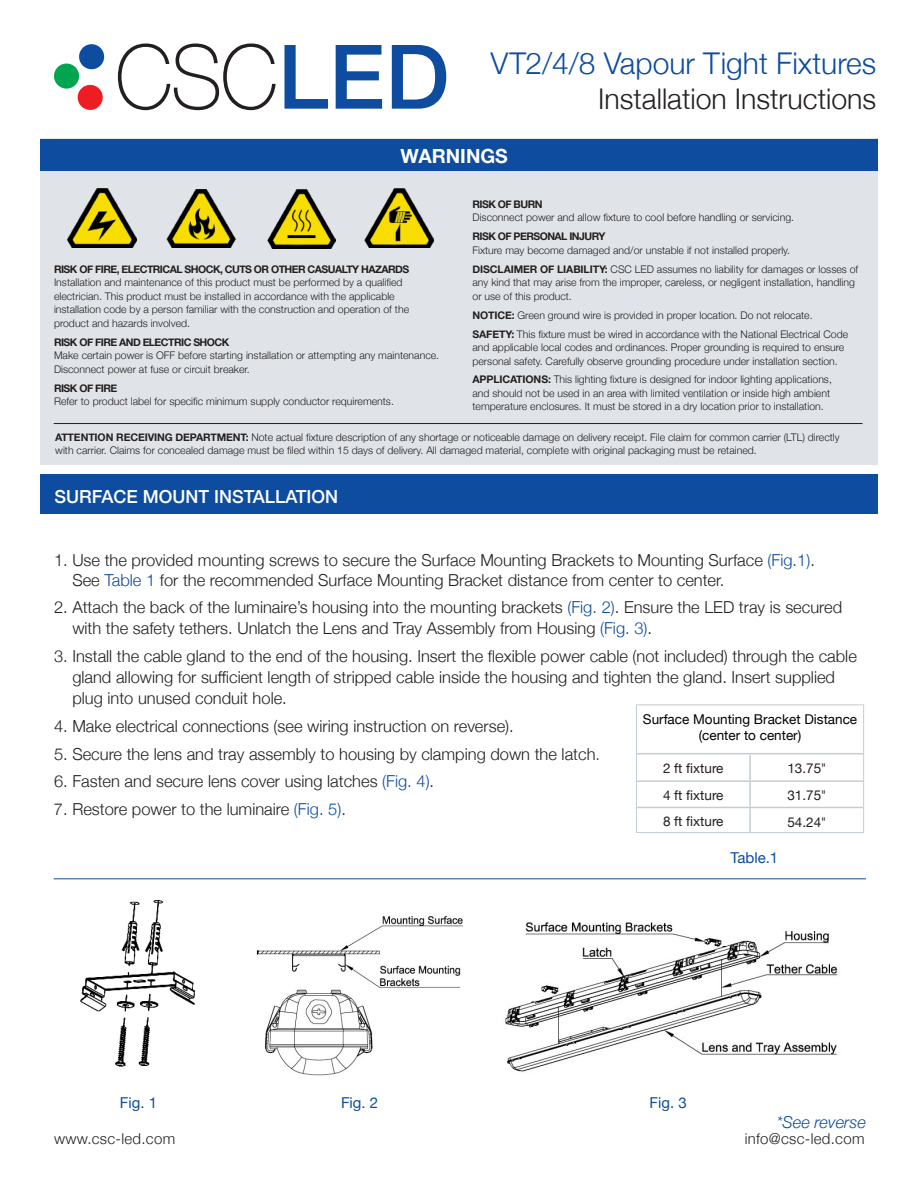
<style>
.page{position:relative;width:918px;height:1188px;background:#fff}
.page>*{position:absolute;margin:0;border:0;box-sizing:border-box;transform-origin:0 0}
.t1{font:300 30px "Helvetica Neue";color:#0d4c9f}
.t2{font:300 28.5px "Helvetica Neue";color:#231f20}
.t3{font:700 19.5px "Helvetica Neue";color:#fff}
.t4{font:500 18px "Helvetica Neue";color:#fff}
.t5{font:300 16.5px/21px "Helvetica Neue";color:#231f20}
.t6{font:italic 300 16.5px "Helvetica Neue";color:#0d4d9d}
.t7{font:300 15px "Helvetica Neue";letter-spacing:.02em;color:#231f20}
.t8{font:15px "Helvetica Neue";color:#0d4d9d}
.t9{font:13.5px "Helvetica Neue";color:#231f20}
.t10{font:13.5px/16.2px "Helvetica Neue";color:#000;text-align:center}
.t11{font:300 10.5px/13.5px "Helvetica Neue";color:#231f20}
.t12{font:700 10.5px "Helvetica Neue";letter-spacing:-.05em;color:#231f20}
.s1{font-weight:700}
.s2{color:#0d4c9f}
.s3{color:#0d4d9d}
.s4{font-weight:300}
</style>
<div class="page">
<svg style="left:118px;top:44px;width:158px;height:66px"></svg>
<svg style="left:285px;top:45px;width:43px;height:64px"></svg>
<svg style="left:336px;top:45px;width:46px;height:64px"></svg>
<svg style="left:392px;top:45px;width:54px;height:64px"></svg>
<div style="left:54px;top:64px;width:25px;height:25px;background:#00a54f;border-radius:50%"></div>
<div style="left:78px;top:85px;width:25px;height:25px;background:#ee1d23;border-radius:50%"></div>
<div style="left:79px;top:44px;width:25px;height:25px;background:#0d4c9f;border-radius:50%"></div>
<div style="left:40px;top:139px;width:838px;height:326px;background:#e0e4e8"></div>
<div style="left:40px;top:139px;width:838px;height:32px;background:#0d4c9f"></div>
<img style="left:66px;top:189px;width:70px;height:59px">
<img style="left:364px;top:188px;width:70px;height:60px">
<img style="left:166px;top:189px;width:70px;height:59px">
<img style="left:267px;top:189px;width:69px;height:60px">
<div style="left:40px;top:474px;width:838px;height:40px;background:#0d4c9f"></div>
<hr style="left:54px;top:423px;width:809px;height:1px;background:#231f20">
<img style="left:80px;top:900px;width:116px;height:167px">
<img style="left:256px;top:916px;width:207px;height:160px">
<img style="left:505px;top:922px;width:333px;height:150px">
<hr style="left:636px;top:705px;width:114px;height:1px;background:#c4cdd3">
<hr style="left:636px;top:705px;width:1px;height:49px;background:#c4cdd3">
<hr style="left:750px;top:705px;width:114px;height:1px;background:#c4cdd3">
<hr style="left:863px;top:705px;width:1px;height:49px;background:#c4cdd3">
<svg style="left:636px;top:754px;width:1px;height:78px"></svg>
<svg style="left:863px;top:754px;width:1px;height:78px"></svg>
<hr style="left:636px;top:832px;width:114px;height:1px;background:#c4cdd3">
<hr style="left:750px;top:832px;width:114px;height:1px;background:#c4cdd3">
<hr style="left:637px;top:753px;width:113px;height:1px;background:#c4cdd3">
<hr style="left:750px;top:753px;width:113px;height:1px;background:#c4cdd3">
<hr style="left:749px;top:754px;width:2px;height:26px;background:#c4cdd3">
<hr style="left:637px;top:780px;width:113px;height:2px;background:#c4cdd3">
<hr style="left:750px;top:780px;width:113px;height:2px;background:#c4cdd3">
<hr style="left:749px;top:782px;width:2px;height:25px;background:#c4cdd3">
<hr style="left:637px;top:807px;width:113px;height:1px;background:#c4cdd3">
<hr style="left:750px;top:807px;width:113px;height:1px;background:#c4cdd3">
<hr style="left:749px;top:808px;width:2px;height:24px;background:#c4cdd3">
<hr style="left:54px;top:878px;width:812px;height:1px;background:#0d4c9f">
<h1 class="t1" style="left:490px;top:52px;width:387px">VT2/4/8 Vapour Tight Fixtures</h1>
<h2 class="t2" style="left:598px;top:88px;width:280px">Installation Instructions</h2>
<h3 class="t3" style="left:400px;top:148px;width:109px">WARNINGS</h3>
<p class="t12" style="left:54px;top:265px;width:357px">RISK OF FIRE, ELECTRICAL SHOCK, CUTS OR OTHER CASUALTY HAZARDS</p>
<p class="t11" style="left:54px;top:275px;width:357px">Installation and maintenance of this product must be performed by a qualified electrician. This product must be installed in accordance with the applicable installation code by a person familiar with the construction and operation of the product and hazards involved.</p>
<p class="t12" style="left:54px;top:338px;width:177px">RISK OF FIRE AND ELECTRIC SHOCK</p>
<p class="t11" style="left:54px;top:348px;width:387px">Make certain power is OFF before starting installation or attempting any maintenance.<br>Disconnect power at fuse or circuit breaker.</p>
<p class="t12" style="left:54px;top:384px;width:65px">RISK OF FIRE</p>
<p class="t11" style="left:54px;top:394px;width:341px">Refer to product label for specific minimum supply conductor requirements.</p>
<p class="t12" style="left:472px;top:200px;width:72px">RISK OF BURN</p>
<p class="t11" style="left:472px;top:210px;width:323px">Disconnect power and allow fixture to cool before handling or servicing.</p>
<p class="t12" style="left:472px;top:233px;width:134px">RISK OF PERSONAL INJURY</p>
<p class="t11" style="left:472px;top:240px;width:387px;line-height:18.9px">Fixture may become damaged and/or unstable if not installed properly.<br><span class="s1">DISCLAIMER OF LIABILITY:</span> CSC LED assumes no liability for damages or losses of</p>
<p class="t11" style="left:472px;top:275px;width:384px">any kind that may arise from the improper, careless, or negligent installation, handling or use of this product.</p>
<p class="t11" style="left:472px;top:305px;width:377px;line-height:18.9px"><span class="s1">NOTICE:</span> Green ground wire is provided in proper location. Do not relocate.<br><span class="s1">SAFETY:</span> This fixture must be wired in accordance with the National Electrical Code</p>
<p class="t11" style="left:472px;top:340px;width:373px">and applicable local codes and ordinances. Proper grounding is required to ensure personal safety. Carefully observe grounding procedure under installation section.</p>
<p class="t11" style="left:472px;top:372px;width:361px"><span class="s1">APPLICATIONS:</span> This lighting fixture is designed for indoor lighting applications, and should not be used in an area with limited ventilation or inside high ambient temperature enclosures. It must be stored in a dry location prior to installation.</p>
<p class="t11" style="left:55px;top:430px;width:786px"><span class="s1">ATTENTION RECEIVING DEPARTMENT:</span> Note actual fixture description of any shortage or noticeable damage on delivery receipt. File claim for common carrier (LTL) directly with carrier. Claims for concealed damage must be filed within 15 days of delivery. All damaged material, complete with original packaging must be retained.</p>
<h3 class="t4" style="left:54px;top:486px;width:285px">SURFACE MOUNT INSTALLATION</h3>
<h3 class="t5" style="left:72px;top:549px;width:744px;line-height:19.5px;text-indent:-18px">1. Use the provided mounting screws to secure the Surface Mounting Brackets to Mounting Surface <span class="s2">(Fig.1)</span>.<br>See <span class="s3">Table 1</span> for the recommended Surface Mounting Bracket distance from center to center.</h3>
<h3 class="t5" style="left:72px;top:596px;width:771px;text-indent:-18px">2. Attach the back of the luminaire’s housing into the mounting brackets <span class="s2">(Fig. 2)</span>. Ensure the LED tray is secured with the safety tethers. Unlatch the Lens and Tray Assembly from Housing <span class="s2">(Fig. 3)</span>.</h3>
<p class="t5" style="left:72px;top:645px;width:786px;text-indent:-18px">3. Install the cable gland to the end of the housing. Insert the flexible power cable (not included) through the cable gland allowing for sufficient length of stripped cable inside the housing and tighten the gland. Insert supplied plug into unused conduit hole.</p>
<h3 class="t5" style="left:54px;top:714px;width:461px">4. Make electrical connections (see wiring instruction on reverse).</h3>
<h3 class="t5" style="left:54px;top:742px;width:548px">5. Secure the lens and tray assembly to housing by clamping down the latch<span class="s2">.</span></h3>
<h3 class="t5" style="left:54px;top:770px;width:382px">6. Fasten and secure lens cover using latches <span class="s2">(Fig. 4)</span>.</h3>
<h3 class="t5" style="left:54px;top:798px;width:293px">7. Restore power to the luminaire <span class="s3">(Fig. 5)</span>.</h3>
<p class="t10" style="left:643px;top:712px;width:216px">Surface Mounting Bracket Distance (center to center)</p>
<p class="t9" style="left:663px;top:758px;width:62px">2 ft fixture</p>
<p class="t9" style="left:787px;top:763px;width:40px">13.75<span class="s4">"</span></p>
<p class="t9" style="left:663px;top:785px;width:62px">4 ft fixture</p>
<p class="t9" style="left:787px;top:790px;width:40px">31.75<span class="s4">"</span></p>
<p class="t9" style="left:663px;top:812px;width:62px">8 ft fixture</p>
<p class="t9" style="left:787px;top:817px;width:40px">54.24<span class="s4">"</span></p>
<h3 class="t8" style="left:730px;top:852px;width:49px">Table.1</h3>
<h3 class="t8" style="left:120px;top:1097px;width:39px">Fig. 1</h3>
<h3 class="t8" style="left:650px;top:1097px;width:39px">Fig. 3</h3>
<h3 class="t8" style="left:341px;top:1097px;width:39px">Fig. 2</h3>
<h3 class="t6" style="left:777px;top:1113px;width:91px">*See reverse</h3>
<h3 class="t7" style="left:54px;top:1130px;width:123px">www.csc-led.com</h3>
<h3 class="t7" style="left:745px;top:1130px;width:121px">info@csc-led.com</h3>
</div>
